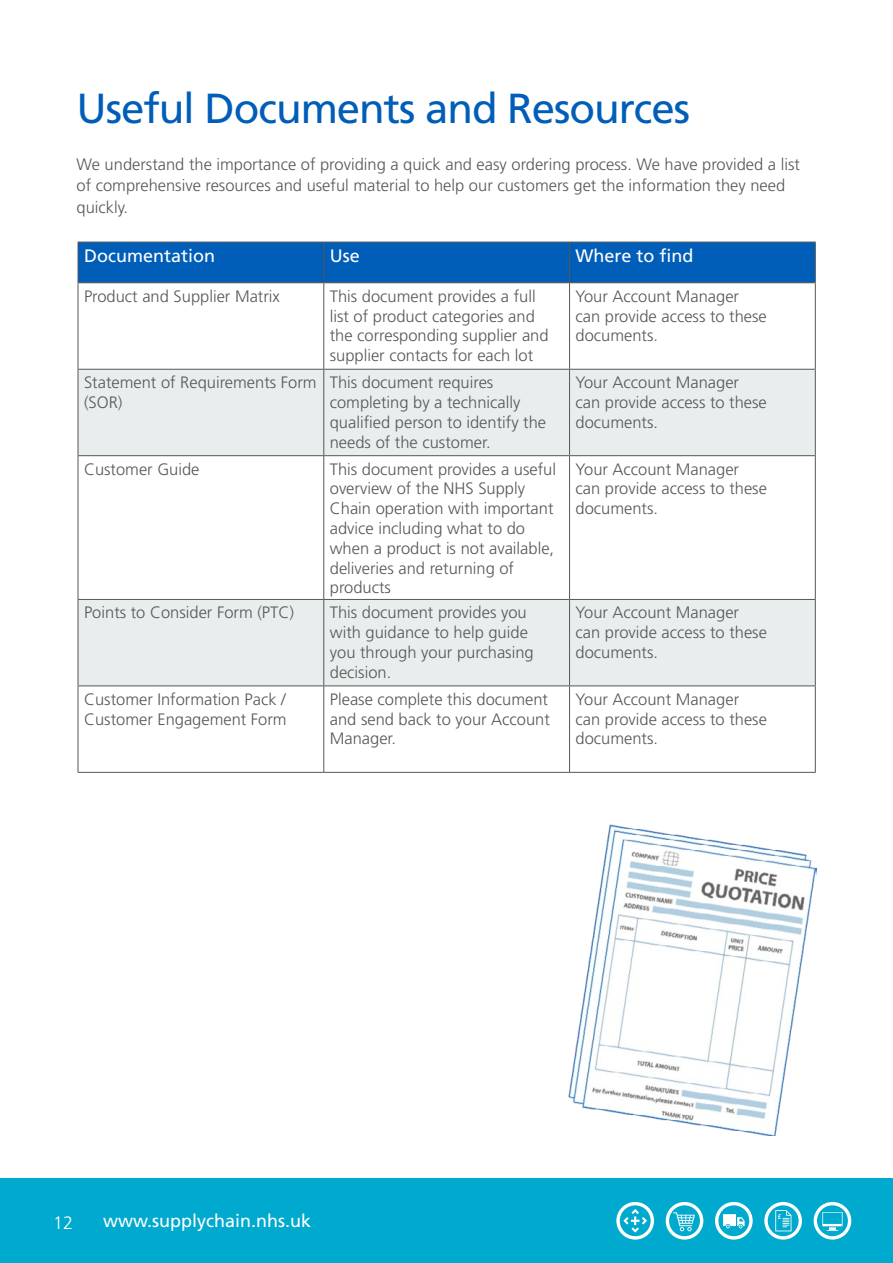
<style>
.page{position:relative;width:893px;height:1263px;background:#fff}
.page>*{position:absolute;margin:0;border:0;box-sizing:border-box;transform-origin:0 0}
.t1{font:42px "Frutiger";letter-spacing:-.025em;color:#005eb8}
.t2{font:18px "Frutiger";color:#fff}
.t3{font:300 18px "Frutiger";color:#fff}
.t4{font:300 16.5px/19.8px "Frutiger";color:#575756}
</style>
<div class="page">
<div style="left:0;top:1178px;width:893px;height:85px;background:#00a9ce"></div>
<svg style="left:814px;top:1202px;width:37px;height:37px"></svg>
<svg style="left:715px;top:1202px;width:38px;height:37px"></svg>
<svg style="left:616px;top:1202px;width:38px;height:37px"></svg>
<svg style="left:666px;top:1202px;width:37px;height:37px"></svg>
<svg style="left:764px;top:1202px;width:38px;height:37px"></svg>
<div style="left:79px;top:243px;width:736px;height:39px;background:#005eb8"></div>
<div style="left:79px;top:370px;width:736px;height:85px;background:#e8edee"></div>
<div style="left:79px;top:600px;width:736px;height:85px;background:#e8edee"></div>
<hr style="left:78px;top:242px;width:246px;height:1px;background:#575756">
<hr style="left:78px;top:242px;width:1px;height:40px;background:#575756">
<hr style="left:324px;top:242px;width:246px;height:1px;background:#575756">
<hr style="left:323px;top:242px;width:1px;height:40px;background:#575756">
<hr style="left:570px;top:242px;width:246px;height:1px;background:#575756">
<hr style="left:569px;top:242px;width:1px;height:40px;background:#575756">
<hr style="left:815px;top:242px;width:1px;height:40px;background:#575756">
<hr style="left:78px;top:282px;width:246px;height:1px;background:#575756">
<hr style="left:78px;top:283px;width:1px;height:86px;background:#575756">
<hr style="left:324px;top:282px;width:246px;height:1px;background:#575756">
<hr style="left:323px;top:283px;width:1px;height:86px;background:#575756">
<hr style="left:570px;top:282px;width:246px;height:1px;background:#575756">
<hr style="left:569px;top:283px;width:1px;height:86px;background:#575756">
<hr style="left:815px;top:283px;width:1px;height:86px;background:#575756">
<hr style="left:78px;top:369px;width:246px;height:1px;background:#575756">
<hr style="left:78px;top:370px;width:1px;height:85px;background:#575756">
<hr style="left:324px;top:369px;width:246px;height:1px;background:#575756">
<hr style="left:323px;top:370px;width:1px;height:85px;background:#575756">
<hr style="left:570px;top:369px;width:246px;height:1px;background:#575756">
<hr style="left:569px;top:370px;width:1px;height:85px;background:#575756">
<hr style="left:815px;top:370px;width:1px;height:85px;background:#575756">
<hr style="left:78px;top:455px;width:246px;height:1px;background:#575756">
<hr style="left:78px;top:456px;width:1px;height:143px;background:#575756">
<hr style="left:324px;top:455px;width:246px;height:1px;background:#575756">
<hr style="left:323px;top:456px;width:1px;height:143px;background:#575756">
<hr style="left:570px;top:455px;width:246px;height:1px;background:#575756">
<hr style="left:569px;top:456px;width:1px;height:143px;background:#575756">
<hr style="left:815px;top:456px;width:1px;height:143px;background:#575756">
<hr style="left:78px;top:599px;width:246px;height:1px;background:#575756">
<hr style="left:78px;top:600px;width:1px;height:85px;background:#575756">
<hr style="left:324px;top:599px;width:246px;height:1px;background:#575756">
<hr style="left:323px;top:600px;width:1px;height:85px;background:#575756">
<hr style="left:570px;top:599px;width:246px;height:1px;background:#575756">
<hr style="left:569px;top:600px;width:1px;height:85px;background:#575756">
<hr style="left:815px;top:600px;width:1px;height:85px;background:#575756">
<hr style="left:78px;top:685px;width:246px;height:1px;background:#575756">
<hr style="left:78px;top:686px;width:1px;height:86px;background:#575756">
<hr style="left:324px;top:685px;width:246px;height:1px;background:#575756">
<hr style="left:323px;top:686px;width:1px;height:86px;background:#575756">
<hr style="left:570px;top:685px;width:246px;height:1px;background:#575756">
<hr style="left:569px;top:686px;width:1px;height:86px;background:#575756">
<hr style="left:815px;top:686px;width:1px;height:86px;background:#575756">
<hr style="left:78px;top:772px;width:246px;height:1px;background:#575756">
<hr style="left:324px;top:772px;width:246px;height:1px;background:#575756">
<hr style="left:570px;top:772px;width:246px;height:1px;background:#575756">
<img style="left:568px;top:825px;width:248px;height:310px">
<h1 class="t1" style="left:77px;top:83px;width:615px">Useful Documents and Resources</h1>
<p class="t4" style="left:77px;top:153px;width:725px;line-height:21.8px">We understand the importance of providing a quick and easy ordering process. We have provided a list of comprehensive resources and useful material to help our customers get the information they need quickly.</p>
<p class="t2" style="left:84px;top:245px;width:133px">Documentation</p>
<p class="t2" style="left:330px;top:245px;width:32px">Use</p>
<p class="t2" style="left:576px;top:245px;width:120px">Where to find</p>
<p class="t4" style="left:84px;top:286px;width:197px">Product and Supplier Matrix</p>
<p class="t4" style="left:330px;top:286px;width:220px">This document provides a full list of product categories and the corresponding supplier and supplier contacts for each lot</p>
<p class="t4" style="left:576px;top:286px;width:193px">Your Account Manager can provide access to these documents.</p>
<p class="t4" style="left:84px;top:373px;width:234px">Statement of Requirements Form (SOR)</p>
<p class="t4" style="left:330px;top:373px;width:218px">This document requires completing by a technically qualified person to identify the needs of the customer.</p>
<p class="t4" style="left:576px;top:373px;width:193px">Your Account Manager can provide access to these documents.</p>
<p class="t4" style="left:84px;top:459px;width:117px">Customer Guide</p>
<p class="t4" style="left:330px;top:459px;width:228px">This document provides a useful overview of the NHS Supply<br>Chain operation with important advice including what to do when a product is not available, deliveries and returning of products</p>
<p class="t4" style="left:576px;top:459px;width:193px">Your Account Manager can provide access to these documents.</p>
<p class="t4" style="left:84px;top:603px;width:211px">Points to Consider Form (PTC)</p>
<p class="t4" style="left:330px;top:603px;width:205px">This document provides you with guidance to help guide you through your purchasing decision.</p>
<p class="t4" style="left:576px;top:603px;width:193px">Your Account Manager can provide access to these documents.</p>
<p class="t4" style="left:84px;top:689px;width:204px">Customer Information Pack /<br>Customer Engagement Form</p>
<p class="t4" style="left:330px;top:689px;width:222px;text-align:justify">Please complete this document and send back to your Account Manager.</p>
<p class="t4" style="left:576px;top:689px;width:193px">Your Account Manager can provide access to these documents.</p>
<p class="t3" style="left:53px;top:1212px;width:22px">12</p>
<p class="t2" style="left:103px;top:1210px;width:210px">www.supplychain.nhs.uk</p>
</div>
